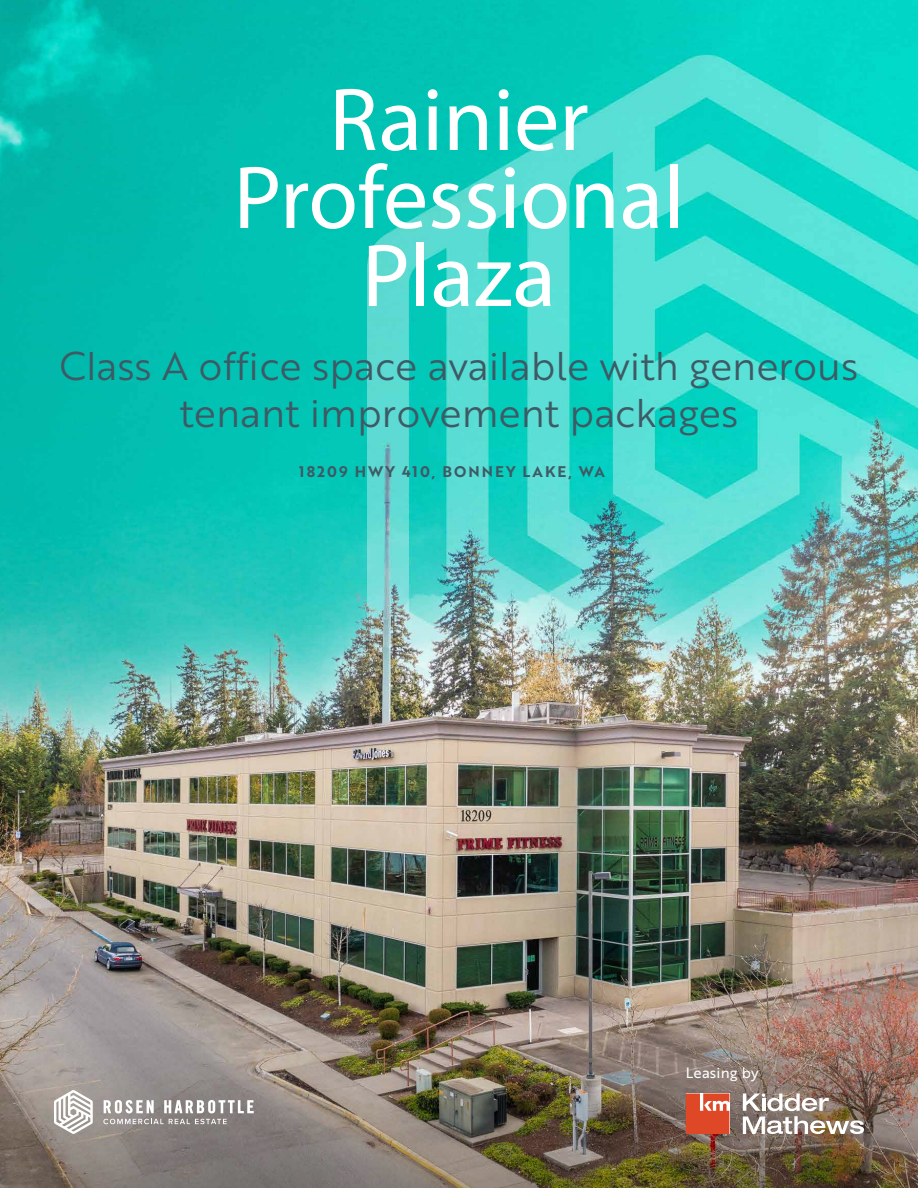
<style>
.page{position:relative;width:918px;height:1188px;background:#fff}
.page>*{position:absolute;margin:0;border:0;box-sizing:border-box;transform-origin:0 0}
.t1{font:90px/78px "Myriad Pro";color:#fff;text-align:center}
.t2{font:39px/46.8px "Brother 1816 Book";color:#3e5a64;text-align:center}
.t3{font:15px "Brother 1816 Bold";letter-spacing:.14em;color:#3e5a64}
.t4{font:14.55px "Brother 1816 Regular";letter-spacing:.01em;color:#fff}
</style>
<div class="page">
<img style="left:0;top:0;width:918px;height:948px">
<img style="left:0;top:948px;width:918px;height:240px">
<img style="left:743px;top:1093px;width:121px;height:41px">
<svg style="left:686px;top:1093px;width:43px;height:41px;background:#e25e41"></svg>
<svg style="left:104px;top:1100px;width:50px;height:13px"></svg>
<svg style="left:164px;top:1100px;width:90px;height:13px"></svg>
<svg style="left:103px;top:1119px;width:124px;height:5px"></svg>
<svg style="left:54px;top:1090px;width:39px;height:44px"></svg>
<p class="t1" style="left:234px;top:79px;width:452px">Rainier<br>Professional<br>Plaza</p>
<p class="t2" style="left:60px;top:341px;width:800px">Class A office space available with generous tenant improvement packages</p>
<p class="t3" style="left:299px;top:461px;width:307px">18209 HWY 410, BONNEY LAKE, WA</p>
<p class="t4" style="left:686px;top:1062px;width:74px">Leasing by</p>
</div>
